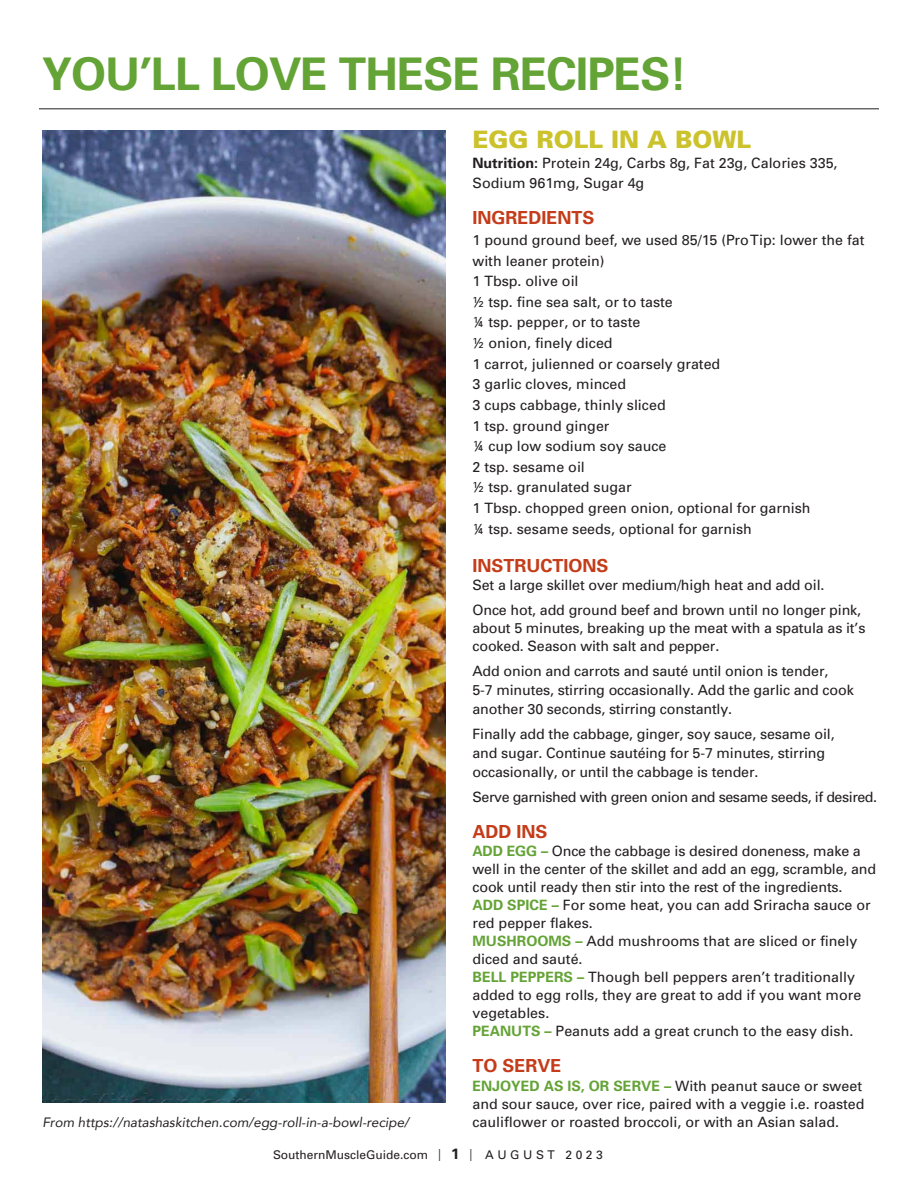
<style>
.page{position:relative;width:918px;height:1188px;background:#fff}
.page>*{position:absolute;margin:0;border:0;box-sizing:border-box;transform-origin:0 0}
.Head{font:700 45px "Univers";letter-spacing:-.02em;color:#64a336}
.t1{font:900 24px "Univers";color:#cbc22c}
.t2{font:700 18px "Univers";color:#c43c19}
.t3{font:14.25px/18px "Univers";color:#231f20}
.t4{font:14.25px "Univers";letter-spacing:-.03em;color:#231f20}
.t5{font:italic 13.5px "Avenir";color:#231f20}
.t6{font:12px "Univers";color:#231f20}
.s1{font-weight:700}
.s2{font-weight:700;color:#64a336}
.s3{font-stretch:condensed}
.s4{font-weight:700;font-size:15px}
</style>
<div class="page">
<img style="left:42px;top:130px;width:404px;height:973px">
<hr style="left:39px;top:108px;width:840px;height:1px;background:#231f20">
<p class="Head" style="left:42px;top:47px;width:647px">YOU’LL LOVE THESE RECIPES!</p>
<p class="t5" style="left:42px;top:1114px;width:368px">From https://natashaskitchen.com/egg-roll-in-a-bowl-recipe/</p>
<p class="t1" style="left:472px;top:124px;width:280px">EGG ROLL IN A BOWL</p>
<p class="t3" style="left:472px;top:153px;width:367px;line-height:20.2px"><span class="s1">Nutrition:</span> Protein 24g, Carbs 8g, Fat 23g, Calories 335,<br>Sodium 961mg, Sugar 4g</p>
<p class="t2" style="left:472px;top:207px;width:124px">INGREDIENTS</p>
<p class="t3" style="left:472px;top:230px;width:393px;line-height:20.7px">1 pound ground beef, we used 85/15 (Pro Tip: lower the fat with leaner protein)</p>
<p class="t3" style="left:472px;top:272px;width:108px">1 Tbsp. olive oil</p>
<p class="t3" style="left:472px;top:293px;width:202px">½ tsp. fine sea salt, or to taste</p>
<p class="t3" style="left:472px;top:314px;width:169px">¼ tsp. pepper, or to taste</p>
<p class="t3" style="left:472px;top:334px;width:142px">½ onion, finely diced</p>
<p class="t3" style="left:472px;top:355px;width:249px">1 carrot, julienned or coarsely grated</p>
<p class="t3" style="left:472px;top:375px;width:155px">3 garlic cloves, minced</p>
<p class="t3" style="left:472px;top:396px;width:195px">3 cups cabbage, thinly sliced</p>
<p class="t3" style="left:472px;top:417px;width:138px">1 tsp. ground ginger</p>
<p class="t3" style="left:472px;top:437px;width:195px">¼ cup low sodium soy sauce</p>
<p class="t3" style="left:472px;top:458px;width:114px">2 tsp. sesame oil</p>
<p class="t3" style="left:472px;top:479px;width:161px">½ tsp. granulated sugar</p>
<p class="t3" style="left:472px;top:499px;width:340px">1 Tbsp. chopped green onion, optional for garnish</p>
<p class="t3" style="left:472px;top:520px;width:281px">¼ tsp. sesame seeds, optional for garnish</p>
<p class="t2" style="left:472px;top:555px;width:138px">INSTRUCTIONS</p>
<p class="t3" style="left:472px;top:576px;width:353px">Set a large skillet over medium/high heat and add oil.</p>
<p class="t3" style="left:472px;top:601px;width:395px">Once hot, add ground beef and brown until no longer pink, about 5 minutes, breaking up the meat with a spatula as it’s cooked. Season with salt and pepper.</p>
<p class="t3" style="left:472px;top:662px;width:383px;line-height:18.8px">Add onion and carrots and sauté until onion is tender,<br>5-7 minutes, stirring occasionally. Add the garlic and cook another 30 seconds, stirring constantly.</p>
<p class="t3" style="left:472px;top:725px;width:364px;line-height:18.8px">Finally add the cabbage, ginger, soy sauce, sesame oil, and sugar. Continue sautéing for 5-7 minutes, stirring occasionally, or until the cabbage is tender.</p>
<p class="t4" style="left:472px;top:789px;width:406px">Serve garnished with green onion and sesame seeds, if desired.</p>
<p class="t2" style="left:472px;top:821px;width:77px">ADD INS</p>
<p class="t3" style="left:472px;top:842px;width:405px"><span class="s2">ADD EGG –</span> Once the cabbage is desired doneness, make a well in the center of the skillet and add an egg, scramble, and cook until ready then stir into the rest of the ingredients.</p>
<p class="t3" style="left:472px;top:896px;width:400px"><span class="s2">ADD SPICE –</span> For some heat, you can add Sriracha sauce or red pepper flakes.</p>
<p class="t3" style="left:472px;top:932px;width:386px"><span class="s2">MUSHROOMS –</span> Add mushrooms that are sliced or finely diced and sauté.</p>
<p class="t3" style="left:472px;top:968px;width:390px"><span class="s2">BELL PEPPERS –</span> Though bell peppers aren’t traditionally added to egg rolls, they are great to add if you want more vegetables.</p>
<p class="t3" style="left:472px;top:1022px;width:382px"><span class="s2">PEANUTS –</span> Peanuts add a great crunch to the easy dish.</p>
<p class="t2" style="left:472px;top:1055px;width:91px">TO SERVE</p>
<p class="t3" style="left:472px;top:1077px;width:394px"><span class="s2">ENJOYED AS IS, OR SERVE –</span> With peanut sauce or sweet and sour sauce, over rice, paired with a veggie i.e. roasted cauliflower or roasted broccoli, or with an Asian salad.</p>
<p class="t6" style="left:273px;top:1148px;width:331px">SouthernMuscleGuide.com <span class="s3">|</span> <span class="s4">1</span> <span class="s3">|</span> A U G U S T 2 0 2 3</p>
</div>
